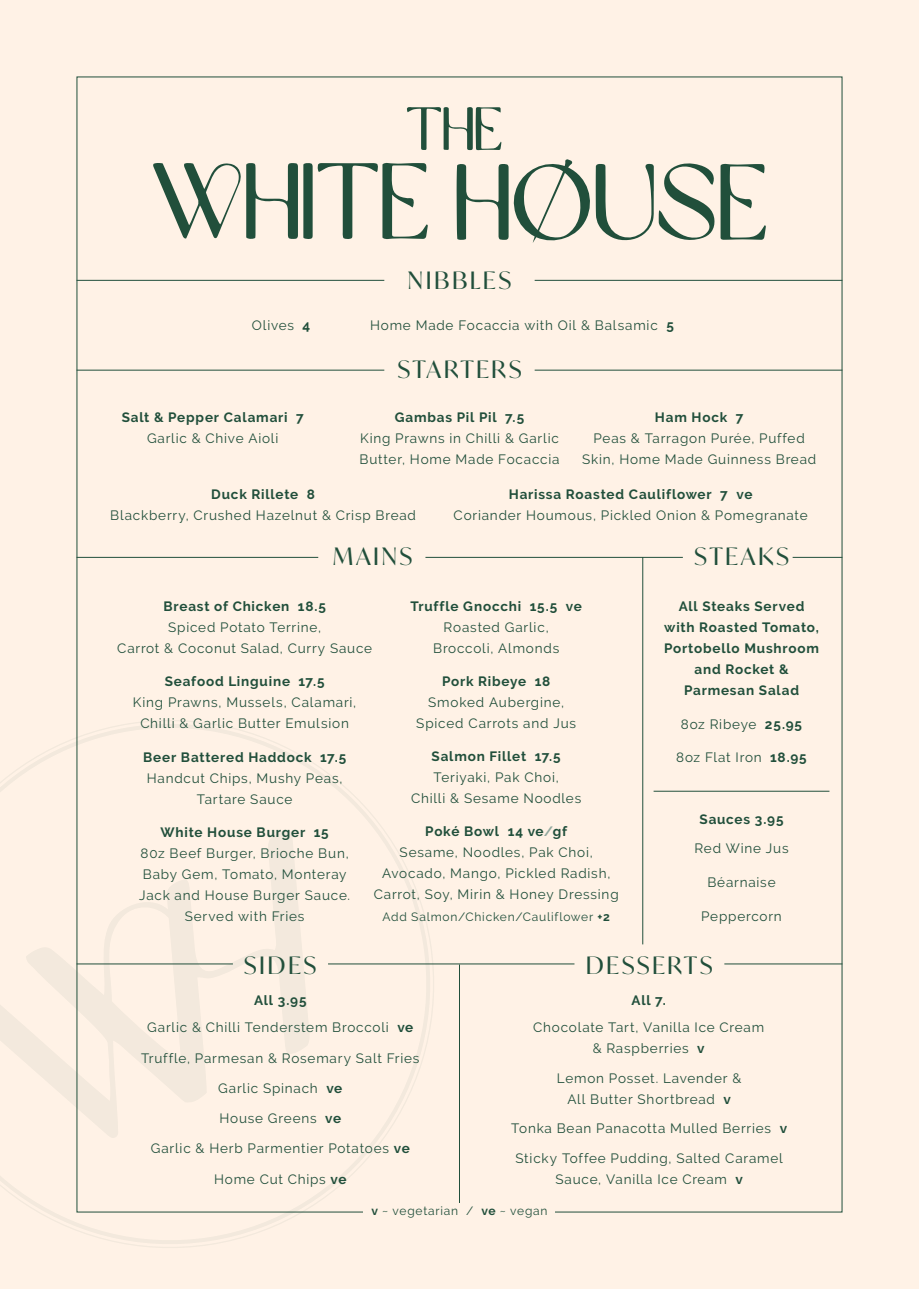
<style>
.page{position:relative;width:919px;height:1289px;background:#fff}
.page>*{position:absolute;margin:0;border:0;box-sizing:border-box;transform-origin:0 0}
.t1{font:24px "Ivy Mode";letter-spacing:.095em;color:#214f3b}
.t2{font:13.5px/21px "Raleway";letter-spacing:.06em;color:#214f3b;text-align:center}
.t3{font:700 13.5px/21px "Raleway";letter-spacing:.06em;color:#214f3b;text-align:center}
.t4{font:12px "Raleway";letter-spacing:.065em;color:#214f3b}
.s1{font-weight:700}
.s2{color:#90a79d}
</style>
<div class="page">
<div style="left:0;top:0;width:918px;height:1288px;background:#fff2e6"></div>
<svg style="left:0;top:707px;width:447px;height:541px"></svg>
<svg style="left:0;top:829px;width:310px;height:309px"></svg>
<hr style="left:77px;top:280px;width:307px;height:1px;background:#214f3b">
<hr style="left:77px;top:370px;width:307px;height:1px;background:#214f3b">
<hr style="left:77px;top:557px;width:241px;height:1px;background:#214f3b">
<hr style="left:459px;top:964px;width:1px;height:239px;background:#214f3b">
<hr style="left:642px;top:557px;width:1px;height:387px;background:#214f3b">
<hr style="left:77px;top:963px;width:156px;height:1px;background:#214f3b">
<hr style="left:328px;top:963px;width:246px;height:1px;background:#214f3b">
<hr style="left:724px;top:963px;width:118px;height:1px;background:#214f3b">
<hr style="left:534px;top:280px;width:308px;height:1px;background:#214f3b">
<hr style="left:534px;top:370px;width:308px;height:1px;background:#214f3b">
<hr style="left:425px;top:557px;width:257px;height:1px;background:#214f3b">
<hr style="left:792px;top:557px;width:50px;height:1px;background:#214f3b">
<hr style="left:653px;top:790px;width:176px;height:1px;background:#214f3b">
<div style="left:364px;top:1203px;width:191px;height:20px;background:#fff2e6"></div>
<svg style="left:407px;top:107px;width:94px;height:43px"></svg>
<svg style="left:720px;top:164px;width:45px;height:76px"></svg>
<svg style="left:456px;top:159px;width:258px;height:84px"></svg>
<svg style="left:153px;top:163px;width:275px;height:76px"></svg>
<p class="t1" style="left:407px;top:264px;width:105px">NIBBLES</p>
<p class="t2" style="left:252px;top:314px;width:60px">Olives <span class="s1">4</span></p>
<p class="t2" style="left:370px;top:314px;width:305px">Home Made Focaccia with Oil &amp; Balsamic <span class="s1">5</span></p>
<p class="t3" style="left:122px;top:407px;width:183px">Salt &amp; Pepper Calamari 7</p>
<p class="t2" style="left:147px;top:428px;width:133px">Garlic &amp; Chive Aioli</p>
<p class="t1" style="left:397px;top:353px;width:126px">STARTERS</p>
<p class="t3" style="left:395px;top:407px;width:131px">Gambas Pil Pil 7.5</p>
<p class="t2" style="left:359px;top:428px;width:201px;text-align:left">King Prawns in Chilli &amp; Garlic<br>Butter, Home Made Focaccia</p>
<p class="t3" style="left:654px;top:407px;width:90px">Ham Hock 7</p>
<p class="t2" style="left:582px;top:428px;width:235px">Peas &amp; Tarragon Purée, Puffed<br>Skin, Home Made Guinness Bread</p>
<p class="t3" style="left:211px;top:484px;width:105px">Duck Rillete 8</p>
<p class="t2" style="left:110px;top:505px;width:307px">Blackberry, Crushed Hazelnut &amp; Crisp Bread</p>
<p class="t3" style="left:508px;top:484px;width:245px">Harissa Roasted Cauliflower 7 ve</p>
<p class="t2" style="left:453px;top:505px;width:355px">Coriander Houmous, Pickled Onion &amp; Pomegranate</p>
<p class="t1" style="left:333px;top:540px;width:81px">MAINS</p>
<p class="t1" style="left:694px;top:540px;width:96px">STEAKS</p>
<p class="t3" style="left:163px;top:595px;width:164px">Breast of Chicken 18.5</p>
<p class="t2" style="left:117px;top:616px;width:256px">Spiced Potato Terrine,<br>Carrot &amp; Coconut Salad, Curry Sauce</p>
<p class="t3" style="left:165px;top:671px;width:161px">Seafood Linguine 17.5</p>
<p class="t2" style="left:133px;top:692px;width:225px">King Prawns, Mussels, Calamari,</p>
<p class="t2" style="left:140px;top:713px;width:210px">Chilli &amp; Garlic Butter Emulsion</p>
<p class="t3" style="left:410px;top:595px;width:173px">Truffle Gnocchi 15.5 ve</p>
<p class="t2" style="left:433px;top:616px;width:128px">Roasted Garlic,<br>Broccoli, Almonds</p>
<p class="t3" style="left:442px;top:670px;width:110px">Pork Ribeye 18</p>
<p class="t2" style="left:416px;top:691px;width:161px">Smoked Aubergine,<br>Spiced Carrots and Jus</p>
<p class="t3" style="left:143px;top:746px;width:204px">Beer Battered Haddock 17.5</p>
<p class="t2" style="left:147px;top:767px;width:197px">Handcut Chips, Mushy Peas,<br>Tartare Sauce</p>
<p class="t3" style="left:160px;top:821px;width:170px">White House Burger 15</p>
<p class="t2" style="left:139px;top:842px;width:212px">80z Beef Burger, Brioche Bun,<br>Baby Gem, Tomato, Monteray<br>Jack and House Burger Sauce.<br>Served with Fries</p>
<p class="t3" style="left:431px;top:745px;width:131px">Salmon Fillet 17.5</p>
<p class="t2" style="left:411px;top:766px;width:172px">Teriyaki, Pak Choi,<br>Chilli &amp; Sesame Noodles</p>
<p class="t3" style="left:425px;top:820px;width:143px">Poké Bowl 14 ve<span class="s2">/</span>gf</p>
<p class="t2" style="left:373px;top:841px;width:246px">Sesame, Noodles, Pak Choi,<br>Avocado, Mango, Pickled Radish,<br>Carrot, Soy, Mirin &amp; Honey Dressing</p>
<p class="t4" style="left:382px;top:909px;width:229px">Add Salmon/Chicken/Cauliflower <span class="s1">+2</span></p>
<p class="t3" style="left:664px;top:595px;width:156px">All Steaks Served with Roasted Tomato,<br>Portobello Mushroom and Rocket &amp;<br>Parmesan Salad</p>
<p class="t2" style="left:681px;top:713px;width:123px">8oz Ribeye <span class="s1">25.95</span></p>
<p class="t2" style="left:676px;top:747px;width:132px">8oz Flat Iron <span class="s1">18.95</span></p>
<p class="t3" style="left:699px;top:808px;width:85px">Sauces 3.95</p>
<p class="t2" style="left:694px;top:838px;width:96px">Red Wine Jus</p>
<p class="t2" style="left:707px;top:872px;width:70px">Béarnaise</p>
<p class="t2" style="left:701px;top:905px;width:82px">Peppercorn</p>
<p class="t1" style="left:244px;top:949px;width:74px">SIDES</p>
<p class="t1" style="left:585px;top:949px;width:128px">DESSERTS</p>
<p class="t3" style="left:254px;top:989px;width:54px">All 3.95</p>
<p class="t3" style="left:631px;top:989px;width:36px">All 7.</p>
<p class="t2" style="left:533px;top:1017px;width:232px">Chocolate Tart, Vanilla Ice Cream</p>
<p class="t2" style="left:592px;top:1038px;width:113px">&amp; Raspberries <span class="s1">v</span></p>
<p class="t2" style="left:557px;top:1067px;width:186px">Lemon Posset. Lavender &amp;<br>All Butter Shortbread <span class="s1">v</span></p>
<p class="t2" style="left:511px;top:1117px;width:277px">Tonka Bean Panacotta Mulled Berries <span class="s1">v</span></p>
<p class="t2" style="left:515px;top:1147px;width:269px">Sticky Toffee Pudding, Salted Caramel<br>Sauce, Vanilla Ice Cream <span class="s1">v</span></p>
<p class="t4" style="left:371px;top:1203px;width:178px"><span class="s1">v</span> ~ vegetarian / <span class="s1">ve</span> ~ vegan</p>
<p class="t2" style="left:147px;top:1017px;width:267px">Garlic &amp; Chilli Tenderstem Broccoli <span class="s1">ve</span></p>
<p class="t2" style="left:141px;top:1047px;width:280px">Truffle, Parmesan &amp; Rosemary Salt Fries</p>
<p class="t2" style="left:218px;top:1077px;width:126px">Garlic Spinach <span class="s1">ve</span></p>
<p class="t2" style="left:219px;top:1107px;width:123px">House Greens <span class="s1">ve</span></p>
<p class="t2" style="left:151px;top:1138px;width:260px">Garlic &amp; Herb Parmentier Potatoes <span class="s1">ve</span></p>
<p class="t2" style="left:214px;top:1168px;width:134px">Home Cut Chips <span class="s1">ve</span></p>
</div>
